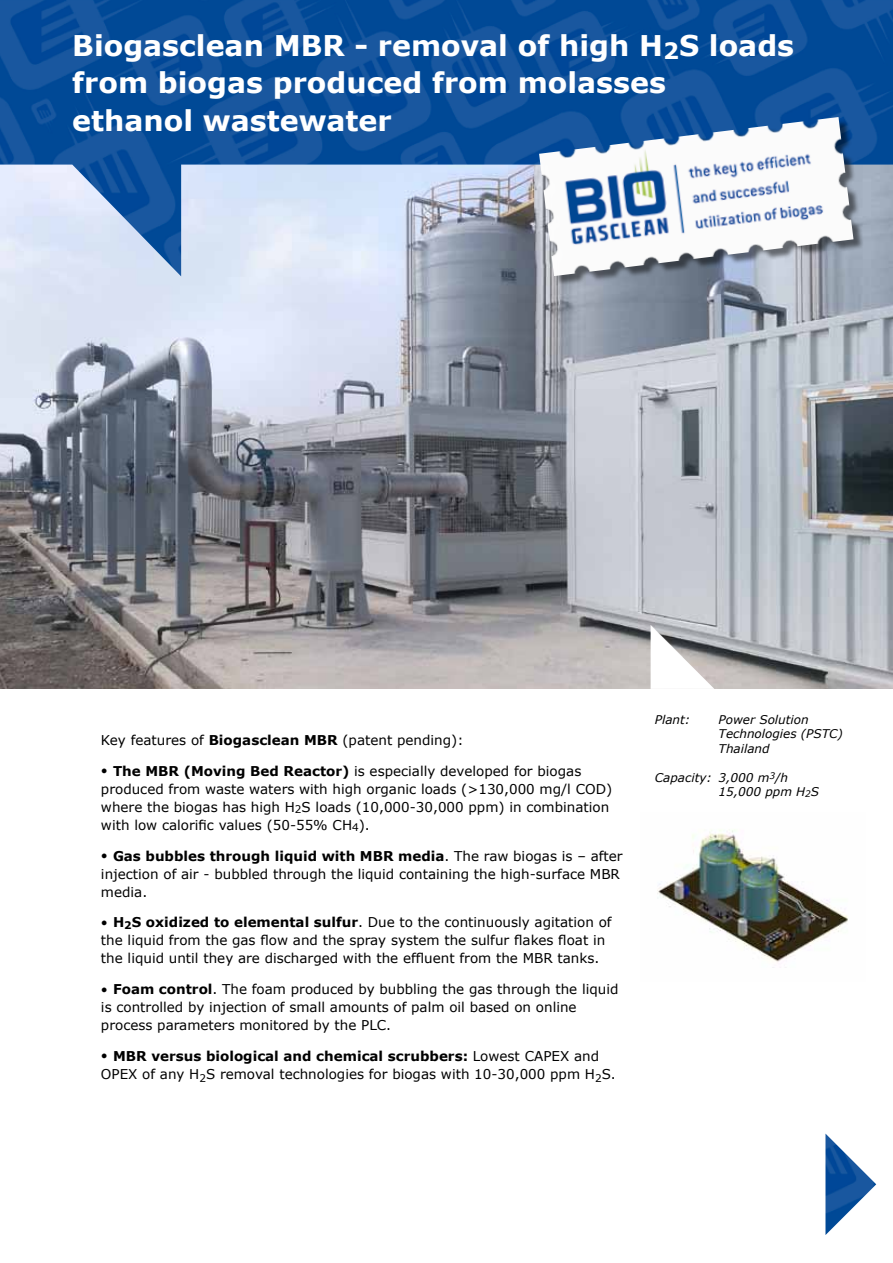
<style>
.page{position:relative;width:893px;height:1263px;background:#fff}
.page>*{position:absolute;margin:0;border:0;box-sizing:border-box;transform-origin:0 0}
.t1{font:700 28.5px/37.5px "Verdana";color:#fff}
.t2{font:13.5px/18px "Verdana";color:#000}
.t3{font:italic 12px/14.4px "Verdana";color:#000}
.s1{font-weight:700}
.s2{font-family:"Meta Plus";font-weight:900;font-size:22.5px}
</style>
<div class="page">
<img style="left:825px;top:1133px;width:51px;height:102px">
<img style="left:0;top:276px;width:893px;height:413px">
<img style="left:0;top:0;width:893px;height:276px">
<div style="left:541px;top:119px;width:323px;height:167px;background:#000;opacity:.5"></div>
<img style="left:539px;top:117px;width:314px;height:159px">
<svg style="left:651px;top:625px;width:63px;height:64px"></svg>
<img style="left:657px;top:829px;width:191px;height:139px">
<h1 class="t1" style="left:72px;top:26px;width:723px">Biogasclean MBR - removal of high H<sub>2</sub>S loads from biogas produced from molasses<br>ethanol wastewater</h1>
<p class="t2" style="left:101px;top:731px;width:364px">Key features of <span class="s1">Biogasclean MBR</span> (patent pending):</p>
<p class="t2" style="left:101px;top:761px;width:513px"><span class="s2">·</span> <span class="s1">The MBR (Moving Bed Reactor)</span> is especially developed for biogas produced from waste waters with high organic loads (&gt;130,000 mg/l COD) where the biogas has high H<sub>2</sub>S loads (10,000-30,000 ppm) in combination with low calorific values (50-55% CH<sub>4</sub>).</p>
<p class="t2" style="left:101px;top:846px;width:523px"><span class="s2">·</span> <span class="s1">Gas bubbles through liquid with MBR media</span>. The raw biogas is – after injection of air - bubbled through the liquid containing the high-surface MBR media.</p>
<p class="t2" style="left:101px;top:913px;width:512px"><span class="s2">·</span> <span class="s1">H</span><sub>2</sub><span class="s1">S oxidized to elemental sulfur</span>. Due to the continuously agitation of the liquid from the gas flow and the spray system the sulfur flakes float in the liquid until they are discharged with the effluent from the MBR tanks.</p>
<p class="t2" style="left:101px;top:980px;width:519px"><span class="s2">·</span> <span class="s1">Foam control</span>. The foam produced by bubbling the gas through the liquid is controlled by injection of small amounts of palm oil based on online process parameters monitored by the PLC.</p>
<p class="t2" style="left:101px;top:1046px;width:516px"><span class="s2">·</span> <span class="s1">MBR versus biological and chemical scrubbers:</span> Lowest CAPEX and<br>OPEX of any H<sub>2</sub>S removal technologies for biogas with 10-30,000 ppm H<sub>2</sub>S.</p>
<p class="t3" style="left:655px;top:712px;width:37px">Plant:</p>
<p class="t3" style="left:719px;top:712px;width:126px">Power Solution<br>Technologies (PSTC)<br>Thailand</p>
<p class="t3" style="left:719px;top:770px;width:102px;text-indent:-64px">Capacity: 3,000 m<sup>3</sup>/h<br>15,000 ppm H<sub>2</sub>S</p>
</div>
